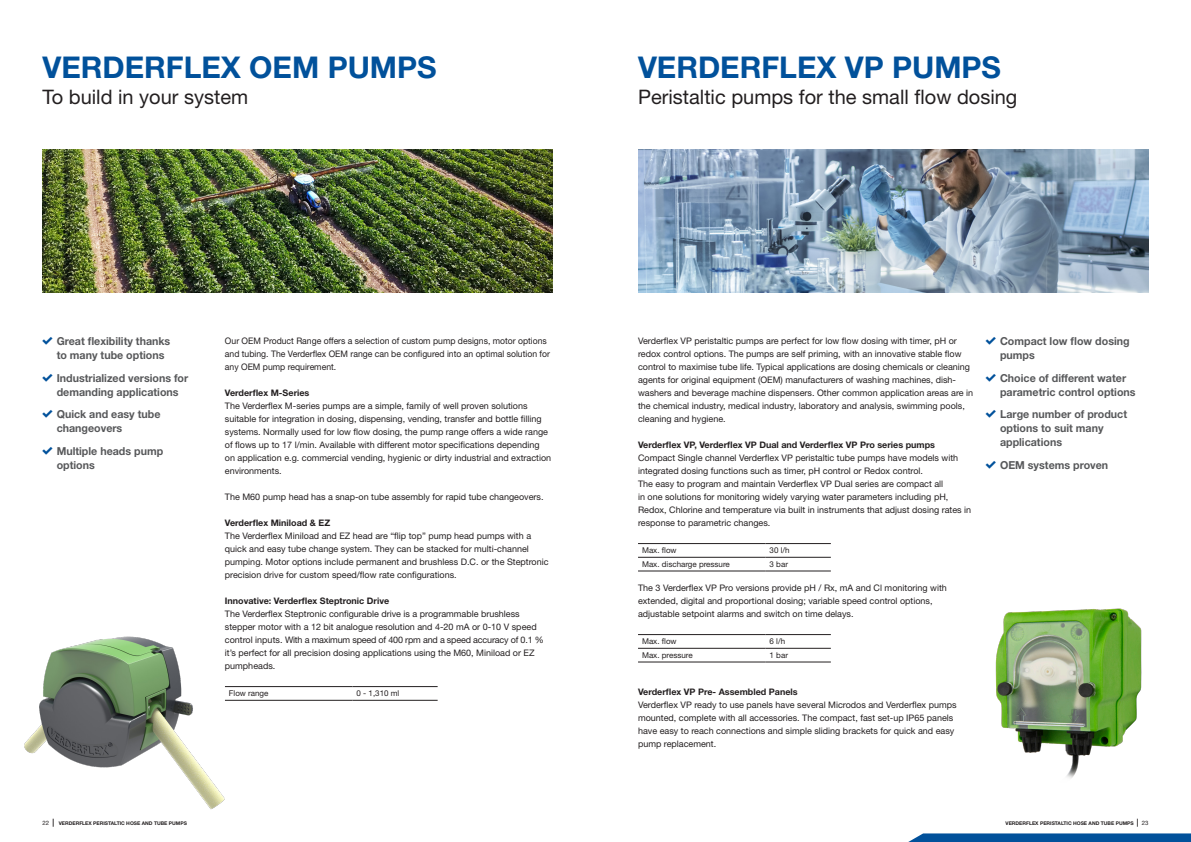
<style>
.page{position:relative;width:1191px;height:842px;background:#fff}
.page>*{position:absolute;margin:0;border:0;box-sizing:border-box;transform-origin:0 0}
._01_Headline{font:700 30px "Helvetica Neue LT Std";color:#01519b}
.t1{font:20px "Helvetica Neue LT Std";color:#231f20}
.t2{font:700 11px/14px "Helvetica Neue LT Std";color:#57585a}
.Body_new{font:9px/13px "Helvetica Neue LT Std";color:#231f20}
.Intro{font:9px/13px "Helvetica Neue LT Std";color:#231f20}
.Subhead{font:700 9px "Helvetica Neue LT Std";color:#231f20}
.Intro-2{font:9px/13px "Helvetica Neue LT Std";color:#231f20;scale:.96 1}
.table-body-text{font:8px "Helvetica Neue LT Std";color:#231f20}
.t3{font:700 5px "Helvetica Neue LT Std";color:#231f20}
.s1{font-weight:400;font-size:6px}
.s2{font-size:8px}
</style>
<div class="page">
<svg style="left:908px;top:833px;width:283px;height:9px;background:#145ea2"></svg>
<hr style="left:225px;top:686px;width:127px;height:1px;background:#231f20">
<hr style="left:352px;top:686px;width:85px;height:1px;background:#231f20">
<hr style="left:225px;top:700px;width:127px;height:1px;background:#231f20">
<hr style="left:352px;top:700px;width:85px;height:1px;background:#231f20">
<hr style="left:638px;top:543px;width:127px;height:1px;background:#231f20">
<hr style="left:765px;top:543px;width:66px;height:1px;background:#231f20">
<hr style="left:638px;top:557px;width:127px;height:1px;background:#231f20">
<hr style="left:765px;top:557px;width:66px;height:1px;background:#231f20">
<hr style="left:638px;top:571px;width:127px;height:1px;background:#231f20">
<hr style="left:765px;top:571px;width:66px;height:1px;background:#231f20">
<hr style="left:638px;top:634px;width:127px;height:1px;background:#231f20">
<hr style="left:765px;top:634px;width:66px;height:1px;background:#231f20">
<hr style="left:638px;top:648px;width:127px;height:1px;background:#231f20">
<hr style="left:765px;top:648px;width:66px;height:1px;background:#231f20">
<hr style="left:638px;top:662px;width:127px;height:1px;background:#231f20">
<hr style="left:765px;top:662px;width:66px;height:1px;background:#231f20">
<img style="left:24px;top:636px;width:201px;height:173px">
<img style="left:995px;top:608px;width:147px;height:171px">
<img style="left:43px;top:149px;width:510px;height:143px">
<img style="left:638px;top:149px;width:510px;height:143px">
<p class="_01_Headline" style="left:43px;top:49px;width:395px">VERDERFLEX OEM PUMPS</p>
<p class="t1" style="left:43px;top:85px;width:207px">To build in your system</p>
<p class="_01_Headline" style="left:638px;top:49px;width:364px">VERDERFLEX VP PUMPS</p>
<p class="t1" style="left:638px;top:85px;width:381px">Peristaltic pumps for the small flow dosing</p>
<p class="t2" style="left:57px;top:334px;width:115px">Great flexibility thanks to many tube options</p>
<p class="t2" style="left:57px;top:371px;width:133px">Industrialized versions for demanding applications</p>
<p class="t2" style="left:57px;top:407px;width:105px">Quick and easy tube changeovers</p>
<p class="t2" style="left:57px;top:444px;width:108px">Multiple heads pump options</p>
<p class="Intro-2" style="left:225px;top:335px;width:340px">Our OEM Product Range offers a selection of custom pump designs, motor options and tubing. The Verderflex OEM range can be configured into an optimal solution for any OEM pump requirement.</p>
<p class="Subhead" style="left:225px;top:388px;width:86px">Verderflex M-Series</p>
<p class="Body_new" style="left:225px;top:400px;width:328px">The Verderflex M-series pumps are a simple, family of well proven solutions suitable for integration in dosing, dispensing, vending, transfer and bottle filling systems. Normally used for low flow dosing, the pump range offers a wide range of flows up to 17 l/min. Available with different motor specifications depending on application e.g. commercial vending, hygienic or dirty industrial and extraction environments.</p>
<p class="Body_new" style="left:225px;top:491px;width:320px">The M60 pump head has a snap-on tube assembly for rapid tube changeovers.</p>
<p class="Subhead" style="left:225px;top:518px;width:107px">Verderflex Miniload &amp; EZ</p>
<p class="Body_new" style="left:225px;top:530px;width:325px">The Verderflex Miniload and EZ head are “flip top” pump head pumps with a quick and easy tube change system. They can be stacked for multi-channel pumping. Motor options include permanent and brushless D.C. or the Steptronic precision drive for custom speed/flow rate configurations.</p>
<p class="Subhead" style="left:225px;top:596px;width:166px">Innovative: Verderflex Steptronic Drive</p>
<p class="Body_new" style="left:225px;top:608px;width:320px">The Verderflex Steptronic configurable drive is a programmable brushless stepper motor with a 12 bit analogue resolution and 4-20 mA or 0-10 V speed control inputs. With a maximum speed of 400 rpm and a speed accuracy of 0.1 % it’s perfect for all precision dosing applications using the M60, Miniload or EZ pumpheads.</p>
<p class="table-body-text" style="left:229px;top:689px;width:41px">Flow range</p>
<p class="table-body-text" style="left:356px;top:689px;width:44px">0 - 1,310 ml</p>
<p class="Intro" style="left:638px;top:335px;width:337px">Verderflex VP peristaltic pumps are perfect for low flow dosing with timer, pH or redox control options. The pumps are self priming, with an innovative stable flow control to maximise tube life. Typical applications are dosing chemicals or cleaning agents for original equipment (OEM) manufacturers of washing machines, dish&shy;washers and beverage machine dispensers. Other common application areas are in the chemical industry, medical industry, laboratory and analysis, swimming pools, cleaning and hygiene.</p>
<p class="Subhead" style="left:638px;top:440px;width:298px">Verderflex VP, Verderflex VP Dual and Verderflex VP Pro series pumps</p>
<p class="Body_new" style="left:638px;top:452px;width:322px">Compact Single channel Verderflex VP peristaltic tube pumps have models with integrated dosing functions such as timer, pH control or Redox control.</p>
<p class="Body_new" style="left:638px;top:478px;width:335px">The easy to program and maintain Verderflex VP Dual series are compact all<br>in one solutions for monitoring widely varying water parameters including pH, Redox, Chlorine and temperature via built in instruments that adjust dosing rates in response to parametric changes.</p>
<p class="table-body-text" style="left:642px;top:546px;width:36px">Max. flow</p>
<p class="table-body-text" style="left:769px;top:546px;width:22px">30 l/h</p>
<p class="table-body-text" style="left:642px;top:559px;width:89px">Max. discharge pressure</p>
<p class="table-body-text" style="left:769px;top:559px;width:20px">3 bar</p>
<p class="Body_new" style="left:638px;top:582px;width:310px">The 3 Verderflex VP Pro versions provide pH / Rx, mA and Cl monitoring with extended, digital and proportional dosing; variable speed control options, adjustable setpoint alarms and switch on time delays.</p>
<p class="table-body-text" style="left:642px;top:637px;width:36px">Max. flow</p>
<p class="table-body-text" style="left:769px;top:637px;width:17px">6 l/h</p>
<p class="table-body-text" style="left:642px;top:650px;width:52px">Max. pressure</p>
<p class="table-body-text" style="left:769px;top:650px;width:20px">1 bar</p>
<p class="Subhead" style="left:638px;top:687px;width:161px">Verderflex VP Pre- Assembled Panels</p>
<p class="Body_new" style="left:638px;top:699px;width:320px">Verderflex VP ready to use panels have several Microdos and Verderflex pumps mounted, complete with all accessories. The compact, fast set-up IP65 panels have easy to reach connections and simple sliding brackets for quick and easy pump replacement.</p>
<p class="t2" style="left:1000px;top:334px;width:131px">Compact low flow dosing pumps</p>
<p class="t2" style="left:1000px;top:371px;width:137px">Choice of different water parametric control options</p>
<p class="t2" style="left:1000px;top:407px;width:129px">Large number of product options to suit many applications</p>
<p class="t2" style="left:1000px;top:458px;width:110px">OEM systems proven</p>
<p class="t3" style="left:43px;top:820px;width:146px"><span class="s1">22</span> <span class="s2">|</span> VERDERFLEX PERISTALTIC HOSE AND TUBE PUMPS</p>
<p class="t3" style="left:1005px;top:820px;width:144px">VERDERFLEX PERISTALTIC HOSE AND TUBE PUMPS <span class="s2">|</span> <span class="s1">23</span></p>
</div>
